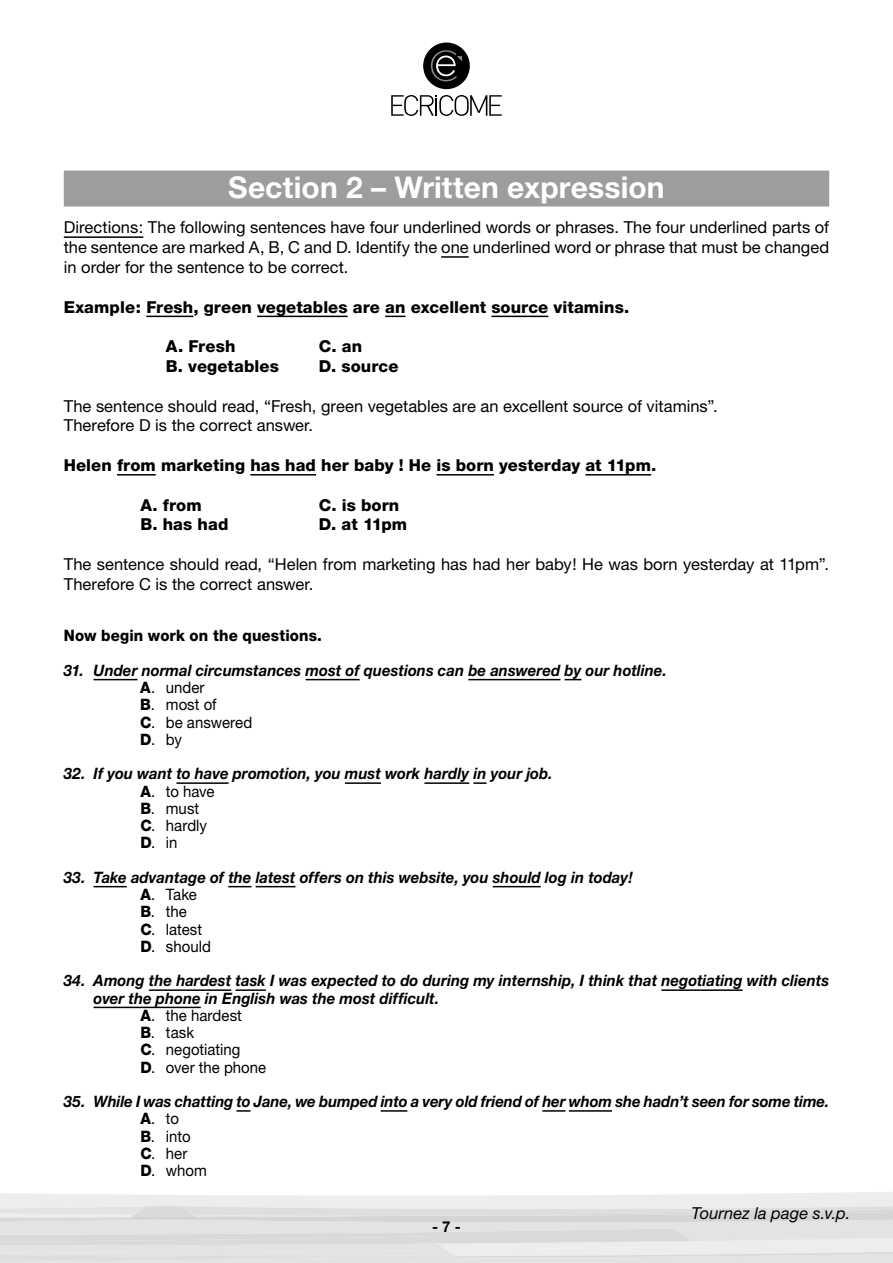
<style>
.page{position:relative;width:893px;height:1263px;background:#fff}
.page>*{position:absolute;margin:0;border:0;box-sizing:border-box;transform-origin:0 0}
.t1{font:700 30px "Helvetica Neue";letter-spacing:.005em;color:#fff}
.t2{font:16.5px/19.8px "Helvetica Neue";color:#000}
.t3{font:800 16.5px "Helvetica Neue";letter-spacing:.005em;color:#000}
.t4{font:italic 16.5px "Helvetica Neue";letter-spacing:.005em;color:#000}
.t5{font:italic 700 15.75px/17.2px "Helvetica Neue";color:#000;scale:.95 1}
.t6{font:15.75px "Helvetica Neue";color:#000;scale:.95 1}
.t7{font:800 15.75px "Helvetica Neue";letter-spacing:.01em;color:#000;scale:.95 1}
.t8{font:700 15px "Helvetica Neue";color:#000}
.s1{font-weight:800;font-style:normal}
.s2{font-weight:400;font-style:normal}
.s3{font-weight:800}
</style>
<div class="page">
<svg style="left:0;top:1192px;width:893px;height:71px;background:#e4e4e3"></svg>
<div style="left:423px;top:43px;width:47px;height:46px;background:#000;border-radius:50%"></div>
<svg style="left:431px;top:50px;width:31px;height:31px"></svg>
<svg style="left:391px;top:95px;width:111px;height:21px"></svg>
<hr style="left:94px;top:679px;width:44px;height:1px;background:#000">
<hr style="left:306px;top:679px;width:54px;height:1px;background:#000">
<hr style="left:468px;top:679px;width:92px;height:1px;background:#000">
<svg style="left:565px;top:679px;width:16px;height:1px"></svg>
<hr style="left:176px;top:782px;width:53px;height:2px;background:#000">
<hr style="left:345px;top:782px;width:36px;height:2px;background:#000">
<hr style="left:424px;top:782px;width:45px;height:2px;background:#000">
<svg style="left:473px;top:782px;width:14px;height:2px"></svg>
<hr style="left:94px;top:886px;width:33px;height:1px;background:#000">
<svg style="left:228px;top:886px;width:23px;height:1px"></svg>
<hr style="left:256px;top:886px;width:39px;height:1px;background:#000">
<hr style="left:493px;top:886px;width:48px;height:1px;background:#000">
<hr style="left:149px;top:989px;width:82px;height:2px;background:#000">
<hr style="left:236px;top:989px;width:30px;height:2px;background:#000">
<hr style="left:661px;top:989px;width:82px;height:2px;background:#000">
<hr style="left:94px;top:1007px;width:107px;height:1px;background:#000">
<svg style="left:236px;top:1110px;width:14px;height:2px"></svg>
<hr style="left:381px;top:1110px;width:26px;height:2px;background:#000">
<hr style="left:542px;top:1110px;width:23px;height:2px;background:#000">
<hr style="left:569px;top:1110px;width:43px;height:2px;background:#000">
<div style="left:64px;top:171px;width:765px;height:36px;background:#9d9d9c"></div>
<hr style="left:64px;top:236px;width:79px;height:2px;background:#000">
<hr style="left:441px;top:256px;width:28px;height:2px;background:#000">
<hr style="left:146px;top:316px;width:47px;height:1px;background:#000">
<hr style="left:257px;top:316px;width:91px;height:1px;background:#000">
<svg style="left:385px;top:316px;width:21px;height:1px"></svg>
<hr style="left:491px;top:316px;width:57px;height:1px;background:#000">
<hr style="left:117px;top:474px;width:39px;height:1px;background:#000">
<hr style="left:250px;top:474px;width:66px;height:1px;background:#000">
<hr style="left:436px;top:474px;width:58px;height:1px;background:#000">
<hr style="left:585px;top:474px;width:66px;height:1px;background:#000">
<h1 class="t1" style="left:228px;top:169px;width:438px">Section 2 – Written expression</h1>
<p class="t2" style="left:64px;top:217px;width:767px;text-align:justify">Directions: The following sentences have four underlined words or phrases. The four underlined parts of the sentence are marked A, B, C and D. Identify the one underlined word or phrase that must be changed in order for the sentence to be correct.</p>
<p class="t3" style="left:64px;top:297px;width:567px">Example: Fresh, green vegetables are an excellent source vitamins.</p>
<p class="t3" style="left:166px;top:336px;width:71px">A. Fresh</p>
<p class="t3" style="left:319px;top:336px;width:45px">C. an</p>
<p class="t3" style="left:166px;top:356px;width:114px">B. vegetables</p>
<p class="t3" style="left:319px;top:356px;width:81px">D. source</p>
<p class="t2" style="left:64px;top:396px;width:656px">The sentence should read, “Fresh, green vegetables are an excellent source of vitamins”.<br>Therefore D is the correct answer.</p>
<p class="t3" style="left:64px;top:455px;width:594px">Helen from marketing has had her baby ! He is born yesterday at 11pm.</p>
<p class="t3" style="left:140px;top:495px;width:63px">A. from</p>
<p class="t3" style="left:319px;top:495px;width:82px">C. is born</p>
<p class="t3" style="left:140px;top:515px;width:90px">B. has had</p>
<p class="t3" style="left:319px;top:515px;width:90px">D. at 11pm</p>
<p class="t2" style="left:64px;top:554px;width:767px">The sentence should read, “Helen from marketing has had her baby! He was born yesterday at 11pm”.<br>Therefore C is the correct answer.</p>
<p class="t7" style="left:64px;top:626px;width:273px">Now begin work on the questions.</p>
<p class="t5" style="left:140px;top:661px;width:556px;text-indent:-77px">31. Under normal circumstances most of questions can be answered by our hotline.<br><span class="s1">A</span><span class="s2">. under<br></span><span class="s1">B</span><span class="s2">. most of<br></span><span class="s1">C</span><span class="s2">. be answered<br></span><span class="s1">D</span><span class="s2">. by</span></p>
<p class="t5" style="left:140px;top:765px;width:436px;text-indent:-77px">32. If you want to have promotion, you must work hardly in your job.<br><span class="s1">A</span><span class="s2">. to have<br></span><span class="s1">B</span><span class="s2">. must<br></span><span class="s1">C</span><span class="s2">. hardly<br></span><span class="s1">D</span><span class="s2">. in</span></p>
<p class="t5" style="left:140px;top:868px;width:520px;text-indent:-77px">33. Take advantage of the latest offers on this website, you should log in today!<br><span class="s1">A</span><span class="s2">. Take<br></span><span class="s1">B</span><span class="s2">. the<br></span><span class="s1">C</span><span class="s2">. latest<br></span><span class="s1">D</span><span class="s2">. should</span></p>
<p class="t5" style="left:64px;top:972px;width:807px">34. Among the hardest task I was expected to do during my internship, I think that negotiating with clients</p>
<p class="t5" style="left:94px;top:989px;width:365px">over the phone in English was the most difficult.</p>
<p class="t6" style="left:140px;top:1006px;width:108px"><span class="s3">A</span>. the hardest</p>
<p class="t6" style="left:140px;top:1023px;width:58px"><span class="s3">B</span>. task</p>
<p class="t6" style="left:140px;top:1040px;width:107px"><span class="s3">C</span>. negotiating</p>
<p class="t6" style="left:140px;top:1057px;width:134px"><span class="s3">D</span>. over the phone</p>
<p class="t5" style="left:140px;top:1092px;width:727px;text-indent:-77px">35. While I was chatting to Jane, we bumped into a very old friend of her whom she hadn’t seen for some time.<br><span class="s1">A</span><span class="s2">. to<br></span><span class="s1">B</span><span class="s2">. into<br></span><span class="s1">C</span><span class="s2">. her<br></span><span class="s1">D</span><span class="s2">. whom</span></p>
<p class="t8" style="left:432px;top:1217px;width:30px">- 7 -</p>
<p class="t4" style="left:692px;top:1203px;width:160px">Tournez la page s.v.p.</p>
</div>
